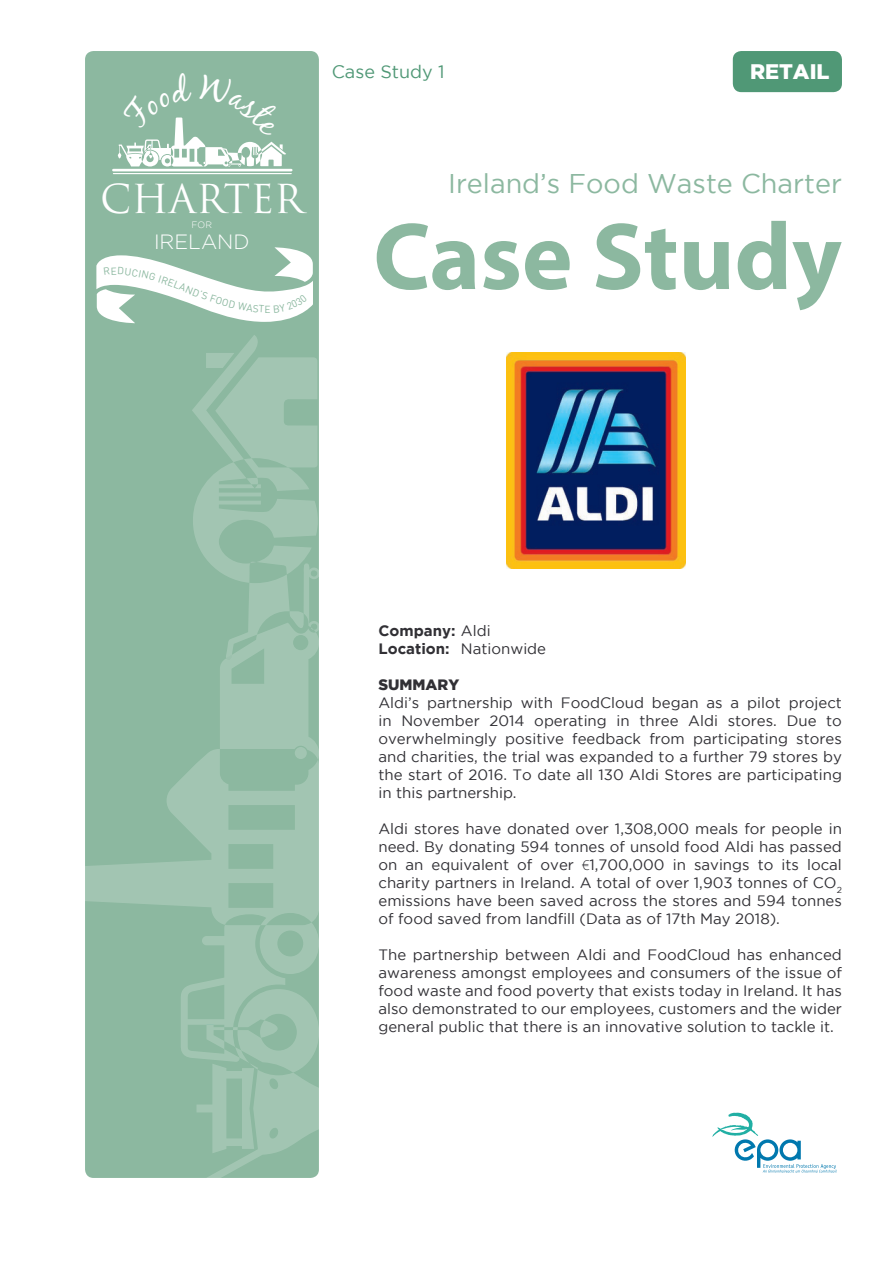
<style>
.page{position:relative;width:893px;height:1263px;background:#fff}
.page>*{position:absolute;margin:0;border:0;box-sizing:border-box;transform-origin:0 0}
.t1{font:700 96px "Myriad Pro";color:#8cb8a0}
.t2{font:38.85px "Trajan Pro";color:#fff}
.t3{font:27px "Gotham";color:#8cb8a0}
.t4{font:900 21px "Gotham";color:#fff}
.t5{font:300 20.55px "Gotham";color:#fff}
.t6{font:18px "Gotham";color:#509876}
.t7{font:15px/18px "Gotham";color:#313035;text-align:justify}
.t8{font:700 15px "Gotham";color:#313035}
.t9{font:900 15px "Gotham";color:#313035}
.t10{font:10.2px "DIN";color:#8cb8a0}
.t11{font:300 9.15px "Gotham";color:#fff}
.s1{font-weight:400}
.s2{font-weight:700}
.s3{font-family:"Myriad Pro";font-weight:300}
</style>
<div class="page">
<div style="left:85px;top:51px;width:234px;height:1127px;background:#8cb8a0;border-radius:9px"></div>
<svg style="left:85px;top:335px;width:234px;height:843px"></svg>
<div style="left:295px;top:747px;width:12px;height:12px;background:#a2c5b2;border-radius:50%"></div>
<img style="left:506px;top:353px;width:180px;height:215px">
<svg style="left:712px;top:1112px;width:125px;height:60px"></svg>
<div style="left:733px;top:51px;width:109px;height:41px;background:#509876;border-radius:9px"></div>
<hr style="left:113px;top:173px;width:178px;height:1px;background:#fff">
<hr style="left:113px;top:169px;width:178px;height:2px;background:#fff">
<svg style="left:96px;top:247px;width:217px;height:76px"></svg>
<svg style="left:118px;top:117px;width:168px;height:50px"></svg>
<p class="t6" style="left:332px;top:62px;width:115px">Case Study 1</p>
<p class="t4" style="left:750px;top:60px;width:81px">RETAIL</p>
<p class="t2" style="left:100px;top:175px;width:205px">CHARTER</p>
<p class="t11" style="left:192px;top:219px;width:22px">FOR</p>
<p class="t5" style="left:154px;top:230px;width:97px">IRELAND</p>
<p class="t10" style="left:264px;top:303px;width:8px">E</p>
<p class="t3" style="left:448px;top:168px;width:395px">Ireland’s Food Waste Charter</p>
<p class="t1" style="left:373px;top:194px;width:470px">Case Study</p>
<p class="t8" style="left:378px;top:622px;width:114px">Company: <span class="s1">Aldi</span></p>
<p class="t7" style="left:378px;top:639px;width:169px"><span class="s2">Location:</span> Nationwide</p>
<p class="t9" style="left:378px;top:676px;width:82px">SUMMARY</p>
<p class="t7" style="left:378px;top:693px;width:465px">Aldi’s partnership with FoodCloud began as a pilot project in November 2014 operating in three Aldi stores. Due to overwhelmingly positive feedback from participating stores and charities, the trial was expanded to a further 79 stores by the start of 2016. To date all 130 Aldi Stores are participating in this partnership.</p>
<p class="t7" style="left:378px;top:819px;width:465px">Aldi stores have donated over 1,308,000 meals for people in need. By donating 594 tonnes of unsold food Aldi has passed on an equivalent of over <span class="s3">€</span>1,700,000 in savings to its local charity partners in Ireland. A total of over 1,903 tonnes of CO<sub>2 </sub>emissions have been saved across the stores and 594 tonnes of food saved from landfill (Data as of 17th May 2018).</p>
<p class="t7" style="left:378px;top:945px;width:465px">The partnership between Aldi and FoodCloud has enhanced awareness amongst employees and consumers of the issue of food waste and food poverty that exists today in Ireland. It has also demonstrated to our employees, customers and the wider general public that there is an innovative solution to tackle it.</p>
</div>
